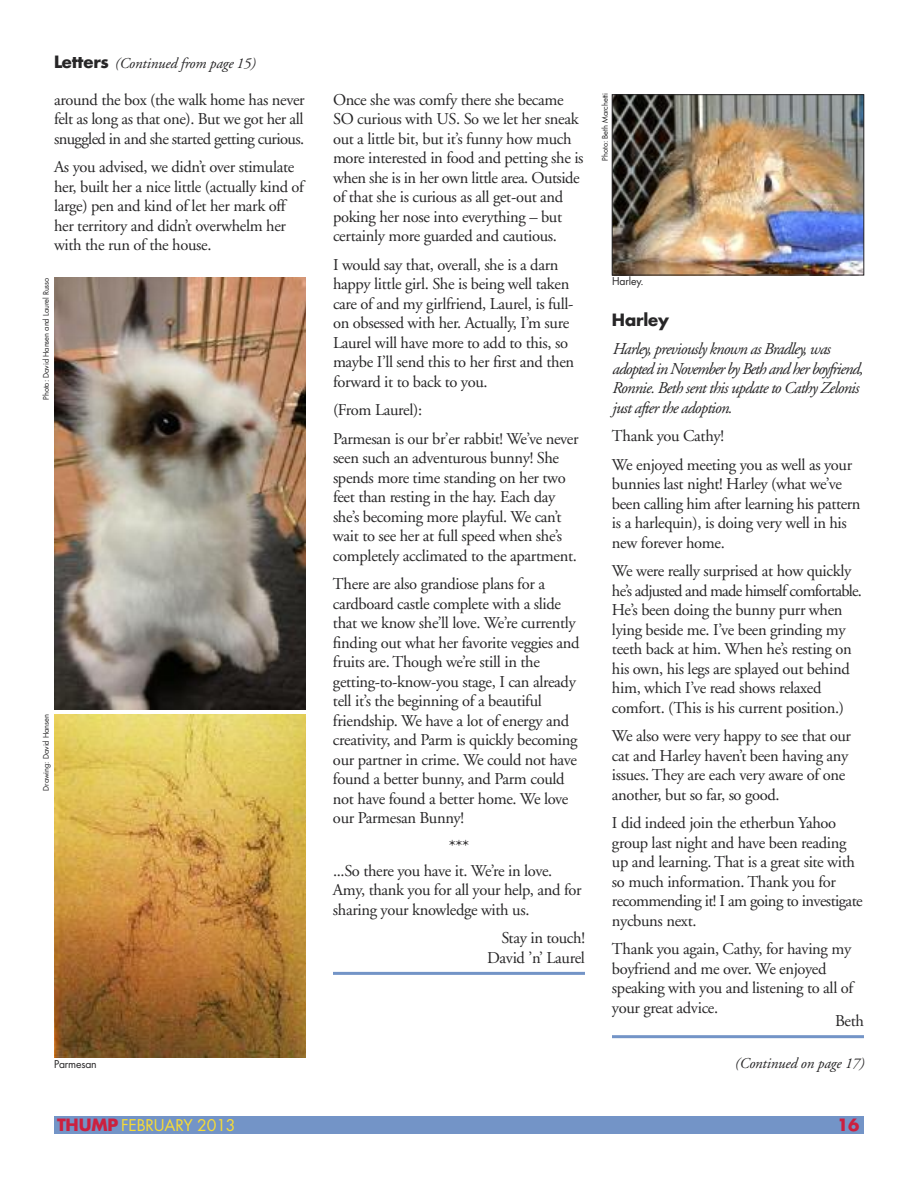
<style>
.page{position:relative;width:918px;height:1188px;background:#fff}
.page>*{position:absolute;margin:0;border:0;box-sizing:border-box;transform-origin:0 0}
.t1{font:18px "Adobe Garamond";color:#272627}
.t2{font:16.5px/19.5px "Adobe Garamond";letter-spacing:-.02em;color:#272627}
.t3{font:italic 16.5px/19.5px "Adobe Garamond";letter-spacing:-.045em;color:#272627}
.t4{font:700 16.5px "Futura";letter-spacing:-.01em;color:#272627}
.t5{font:700 16.5px "Futura";color:#cc203f}
.t6{font:15.75px "Futura";letter-spacing:-.01em;color:#f9dc32}
.t7{font:italic 15px "Adobe Garamond";letter-spacing:-.01em;color:#272627}
.t8{font:10.5px "Futura";letter-spacing:-.015em;color:#272627}
.t9{font:7.5px "Futura";letter-spacing:-.01em;color:#272627}
.s1{font-family:"Futura";font-weight:700;font-style:normal;font-size:16.5px}
.s2{font-weight:700;font-size:16.5px;color:#cc203f}
</style>
<div class="page">
<img style="left:614px;top:97px;width:248px;height:176px">
<div style="left:612px;top:95px;width:252px;height:180px;border:1px solid #272627"></div>
<div style="left:54px;top:1116px;width:810px;height:18px;background:#7394c7"></div>
<img style="left:54px;top:278px;width:252px;height:432px">
<img style="left:54px;top:714px;width:252px;height:344px">
<hr style="left:333px;top:972px;width:252px;height:3px;background:#7394c7">
<hr style="left:612px;top:1035px;width:252px;height:3px;background:#7394c7">
<p class="t7" style="left:54px;top:57px;width:203px"><span class="s1">Letters</span> (Continued from page 15)</p>
<p class="t2" style="left:54px;top:91px;width:252px;text-align:justify">around the box (the walk home has never felt as long as that one). But we got her all snuggled in and she started getting curious.</p>
<p class="t2" style="left:54px;top:159px;width:251px">As you advised, we didn’t over stimulate her, built her a nice little (actually kind of large) pen and kind of let her mark off her territory and didn’t overwhelm her with the run of the house.</p>
<p class="t9" style="left:43px;top:400px;width:124px;rotate:-90deg">Photo: David Hansen and Laurel Russo</p>
<p class="t9" style="left:43px;top:791px;width:78px;rotate:-90deg">Drawing: David Hansen</p>
<p class="t8" style="left:54px;top:1059px;width:44px">Parmesan</p>
<p class="t2" style="left:333px;top:91px;width:252px">Once she was comfy there she became SO curious with US. So we let her sneak out a little bit, but it’s funny how much more interested in food and petting she is when she is in her own little area. Outside of that she is curious as all get-out and poking her nose into everything – but certainly more guarded and cautious.</p>
<p class="t2" style="left:333px;top:256px;width:243px">I would say that, overall, she is a darn happy little girl. She is being well taken care of and my girlfriend, Laurel, is full&shy;on obsessed with her. Actually, I’m sure Laurel will have more to add to this, so maybe I’ll send this to her first and then forward it to back to you.</p>
<p class="t2" style="left:333px;top:397px;width:247px;line-height:28.5px">(From Laurel):<br>Parmesan is our br’er rabbit! We’ve never</p>
<p class="t2" style="left:333px;top:450px;width:245px">seen such an adventurous bunny! She spends more time standing on her two feet than resting in the hay. Each day she’s becoming more playful. We can’t wait to see her at full speed when she’s completely acclimated to the apartment.</p>
<p class="t2" style="left:333px;top:576px;width:248px">There are also grandiose plans for a cardboard castle complete with a slide that we know she’ll love. We’re currently finding out what her favorite veggies and fruits are. Though we’re still in the getting-to-know-you stage, I can already tell it’s the beginning of a beautiful friendship. We have a lot of energy and creativity, and Parm is quickly becoming our partner in crime. We could not have found a better bunny, and Parm could not have found a better home. We love our Parmesan Bunny!</p>
<p class="t1" style="left:449px;top:839px;width:22px">***</p>
<p class="t2" style="left:333px;top:862px;width:250px">...So there you have it. We’re in love.<br>Amy, thank you for all your help, and for sharing your knowledge with us.</p>
<p class="t2" style="left:487px;top:930px;width:99px;text-align:right">Stay in touch!<br>David ’n’ Laurel</p>
<p class="t9" style="left:602px;top:161px;width:69px;rotate:-90deg">Photo: Beth Marchetti</p>
<p class="t8" style="left:612px;top:277px;width:33px">Harley.</p>
<p class="t4" style="left:612px;top:312px;width:58px">Harley</p>
<p class="t3" style="left:612px;top:341px;width:252px">Harley, previously known as Bradley, was adopted in November by Beth and her boyfriend, Ronnie. Beth sent this update to Cathy Zelonis just after the adoption.</p>
<p class="t2" style="left:612px;top:423px;width:242px;line-height:28.5px">Thank you Cathy!<br>We enjoyed meeting you as well as your</p>
<p class="t2" style="left:612px;top:476px;width:250px">bunnies last night! Harley (what we’ve been calling him after learning his pattern is a harlequin), is doing very well in his new forever home.</p>
<p class="t2" style="left:612px;top:563px;width:252px">We were really surprised at how quickly he’s adjusted and made himself comfortable.<br>He’s been doing the bunny purr when lying beside me. I’ve been grinding my teeth back at him. When he’s resting on his own, his legs are splayed out behind him, which I’ve read shows relaxed comfort. (This is his current position.)</p>
<p class="t2" style="left:612px;top:728px;width:240px">We also were very happy to see that our cat and Harley haven’t been having any issues. They are each very aware of one another, but so far, so good.</p>
<p class="t2" style="left:612px;top:815px;width:252px">I did indeed join the etherbun Yahoo group last night and have been reading up and learning. That is a great site with so much information. Thank you for recommending it! I am going to investigate nycbuns next.</p>
<p class="t2" style="left:612px;top:941px;width:243px">Thank you again, Cathy, for having my boyfriend and me over. We enjoyed speaking with you and listening to all of your great advice.</p>
<p class="t2" style="left:835px;top:1013px;width:30px">Beth</p>
<p class="t7" style="left:735px;top:1057px;width:131px">(Continued on page 17)</p>
<p class="t6" style="left:57px;top:1118px;width:180px"><span class="s2">THUMP</span> FEBRUARY 2013</p>
<p class="t5" style="left:837px;top:1117px;width:24px">16</p>
</div>
